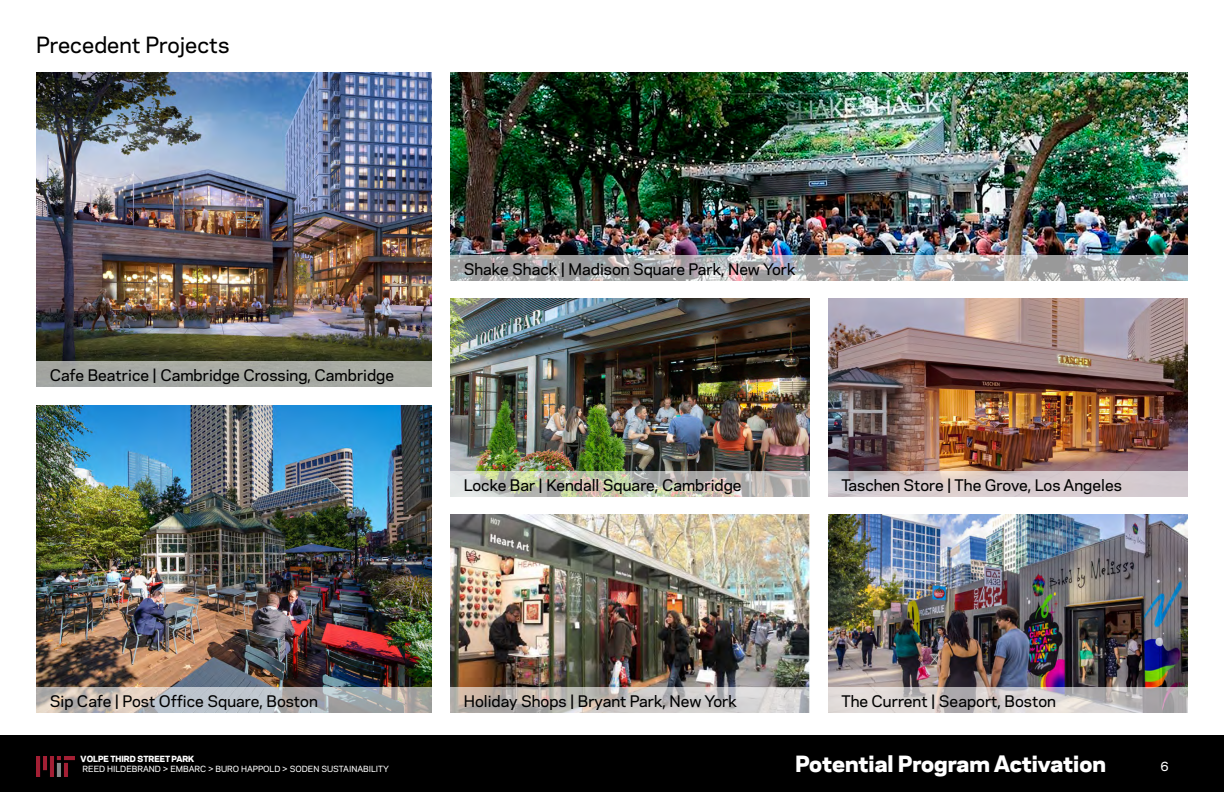
<style>
.page{position:relative;width:1224px;height:792px;background:#fff}
.page>*{position:absolute;margin:0;border:0;box-sizing:border-box;transform-origin:0 0}
.t1{font:800 21px "Polaris";color:#fff}
.t2{font:500 21px "Polaris";color:#000}
.t3{font:500 15px "Polaris";color:#000}
.t4{font:500 12px "Polaris";color:#fff}
.t5{font:500 8px "Polaris";color:#fff}
.t6{font:800 8px "Polaris";color:#fff}
</style>
<div class="page">
<div style="left:0;top:736px;width:1224px;height:56px;background:#000"></div>
<img style="left:36px;top:756px;width:39px;height:20px">
<img style="left:36px;top:72px;width:396px;height:290px">
<img style="left:828px;top:299px;width:360px;height:173px">
<img style="left:450px;top:299px;width:360px;height:173px">
<img style="left:450px;top:72px;width:738px;height:184px">
<img style="left:36px;top:405px;width:396px;height:283px">
<img style="left:828px;top:515px;width:360px;height:173px">
<img style="left:450px;top:515px;width:360px;height:173px">
<div style="left:36px;top:362px;width:396px;height:25px;background:#a6a9a3"></div>
<svg style="left:36px;top:688px;width:396px;height:25px;background:#bab9b9"></svg>
<svg style="left:450px;top:256px;width:738px;height:25px;background:#adadb0"></svg>
<svg style="left:450px;top:472px;width:360px;height:25px;background:#c3c2b5"></svg>
<svg style="left:450px;top:688px;width:360px;height:25px;background:#c5c0bd"></svg>
<svg style="left:828px;top:472px;width:360px;height:25px;background:#d4c9cc"></svg>
<svg style="left:828px;top:688px;width:360px;height:25px;background:#ccc6c6"></svg>
<p class="t2" style="left:36px;top:29px;width:195px">Precedent Projects</p>
<p class="t3" style="left:50px;top:364px;width:346px">Cafe Beatrice | Cambridge Crossing, Cambridge</p>
<p class="t3" style="left:464px;top:258px;width:333px">Shake Shack | Madison Square Park, New York</p>
<p class="t3" style="left:464px;top:474px;width:279px">Locke Bar | Kendall Square, Cambridge</p>
<p class="t3" style="left:841px;top:474px;width:282px">Taschen Store | The Grove, Los Angeles</p>
<p class="t3" style="left:50px;top:690px;width:270px">Sip Cafe | Post Office Square, Boston</p>
<p class="t3" style="left:464px;top:690px;width:275px">Holiday Shops | Bryant Park, New York</p>
<p class="t3" style="left:841px;top:690px;width:216px">The Current | Seaport, Boston</p>
<p class="t6" style="left:81px;top:752px;width:115px">VOLPE THIRD STREET PARK</p>
<p class="t5" style="left:82px;top:763px;width:308px">REED HILDEBRAND &gt; EMBARC &gt; BURO HAPPOLD &gt; SODEN SUSTAINABILITY</p>
<p class="t1" style="left:795px;top:746px;width:312px">Potential Program Activation</p>
<p class="t4" style="left:1161px;top:757px;width:10px">6</p>
</div>
